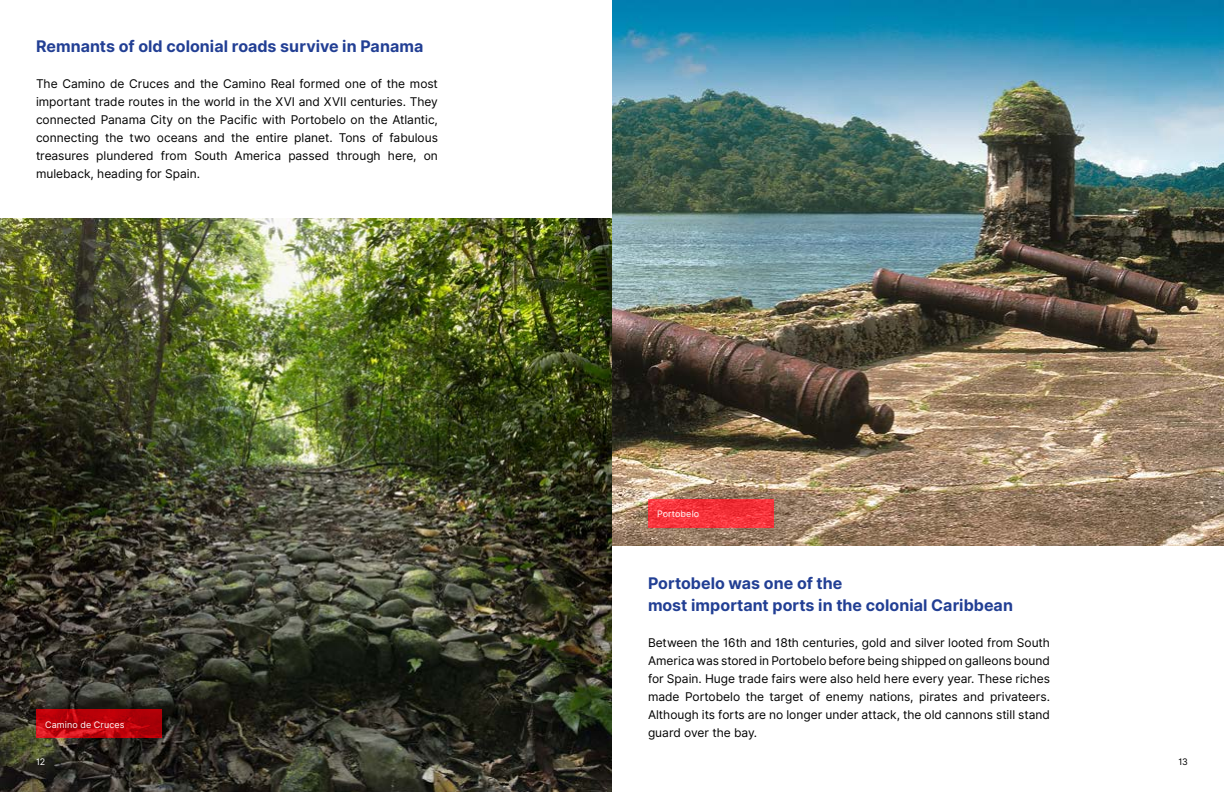
<style>
.page{position:relative;width:1224px;height:792px;background:#fff}
.page>*{position:absolute;margin:0;border:0;box-sizing:border-box;transform-origin:0 0}
.t1{font:700 16px/22px "Inter";color:#223f94}
.t2{font:12px/18px "Inter";color:#000;text-align:justify}
.t3{font:9px "Inter";letter-spacing:.015em;color:#fff}
.t4{font:9px "Inter";color:#000}
</style>
<div class="page">
<img style="left:612px;top:0;width:612px;height:545px">
<img style="left:0;top:219px;width:612px;height:573px">
<svg style="left:36px;top:710px;width:126px;height:28px;background:#bb050d"></svg>
<svg style="left:648px;top:499px;width:126px;height:28px;background:#f5333b"></svg>
<h1 class="t1" style="left:36px;top:35px;width:389px">Remnants of old colonial roads survive in Panama</h1>
<p class="t2" style="left:36px;top:74px;width:403px">The Camino de Cruces and the Camino Real formed one of the most important trade routes in the world in the XVI and XVII centuries. They connected Panama City on the Pacific with Portobelo on the Atlantic, connecting the two oceans and the entire planet. Tons of fabulous treasures plundered from South America passed through here, on muleback, heading for Spain.</p>
<p class="t3" style="left:45px;top:718px;width:81px">Camino de Cruces</p>
<p class="t3" style="left:36px;top:755px;width:11px">12</p>
<p class="t3" style="left:657px;top:507px;width:44px">Portobelo</p>
<h1 class="t1" style="left:648px;top:573px;width:366px">Portobelo was one of the<br>most important ports in the colonial Caribbean</h1>
<p class="t2" style="left:648px;top:634px;width:404px">Between the 16th and 18th centuries, gold and silver looted from South America was stored in Portobelo before being shipped on galleons bound for Spain. Huge trade fairs were also held here every year. These riches made Portobelo the target of enemy nations, pirates and privateers.<br>Although its forts are no longer under attack, the old cannons still stand guard over the bay.</p>
<p class="t4" style="left:1178px;top:755px;width:11px">13</p>
</div>
